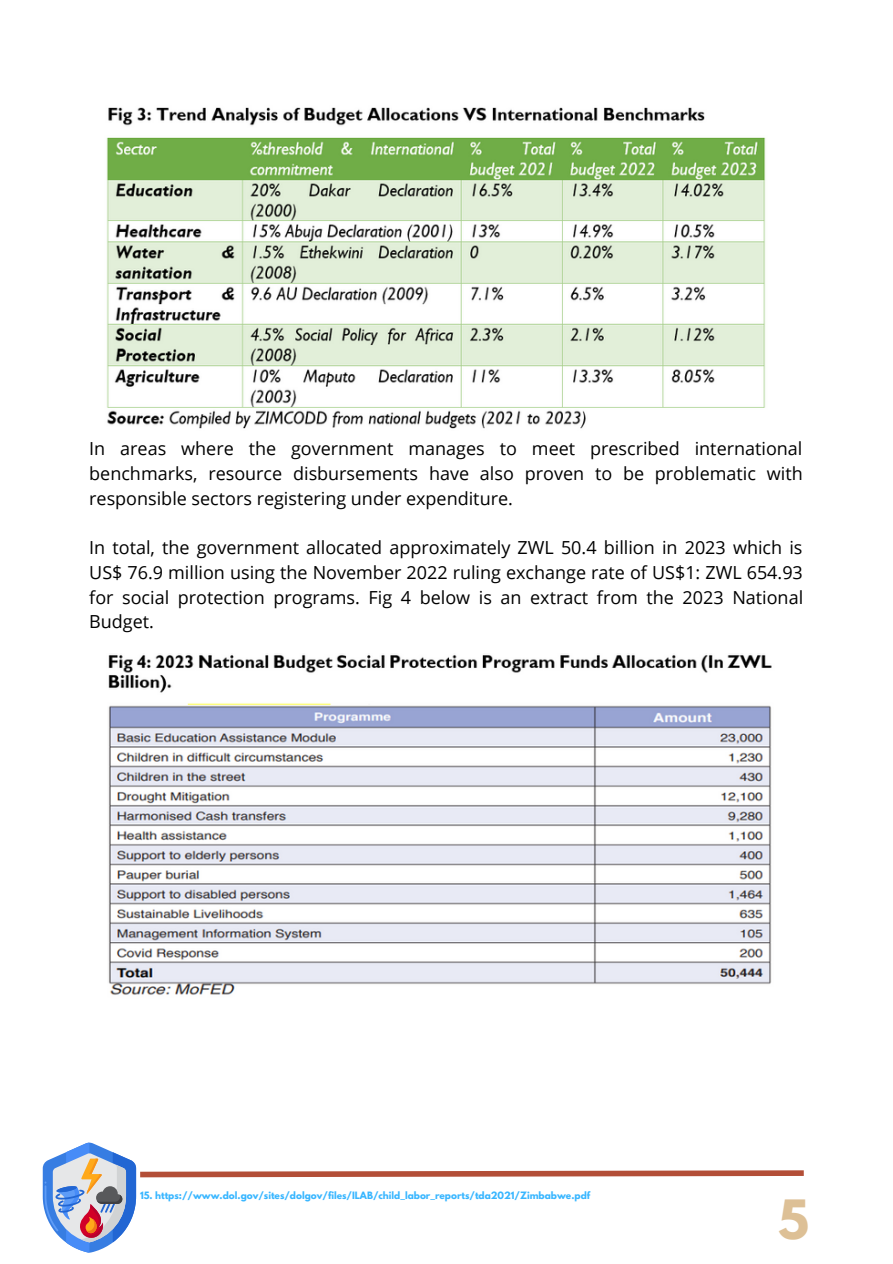
<style>
.page{position:relative;width:893px;height:1264px;background:#fff}
.page>*{position:absolute;margin:0;border:0;box-sizing:border-box;transform-origin:0 0}
.t1{font:700 48px "League Spartan";color:#ddc096}
.t2{font:18px/24.8px "Open Sans";color:#000;text-align:justify}
.t3{font:700 9px "League Spartan";color:#38b6ff}
</style>
<div class="page">
<svg style="left:43px;top:1142px;width:761px;height:110px"></svg>
<img style="left:106px;top:107px;width:660px;height:322px">
<img style="left:108px;top:655px;width:664px;height:340px">
<p class="t2" style="left:89px;top:436px;width:715px">In areas where the government manages to meet prescribed international benchmarks, resource disbursements have also proven to be problematic with responsible sectors registering under expenditure.</p>
<p class="t2" style="left:89px;top:535px;width:715px">In total, the government allocated approximately ZWL 50.4 billion in 2023 which is US$ 76.9 million using the November 2022 ruling exchange rate of US$1: ZWL 654.93 for social protection programs. Fig 4 below is an extract from the 2023 National Budget.</p>
<p class="t3" style="left:140px;top:1191px;width:451px">15. https://www.dol.gov/sites/dolgov/files/ILAB/child_labor_reports/tda2021/Zimbabwe.pdf</p>
<p class="t1" style="left:778px;top:1195px;width:32px">5</p>
</div>
